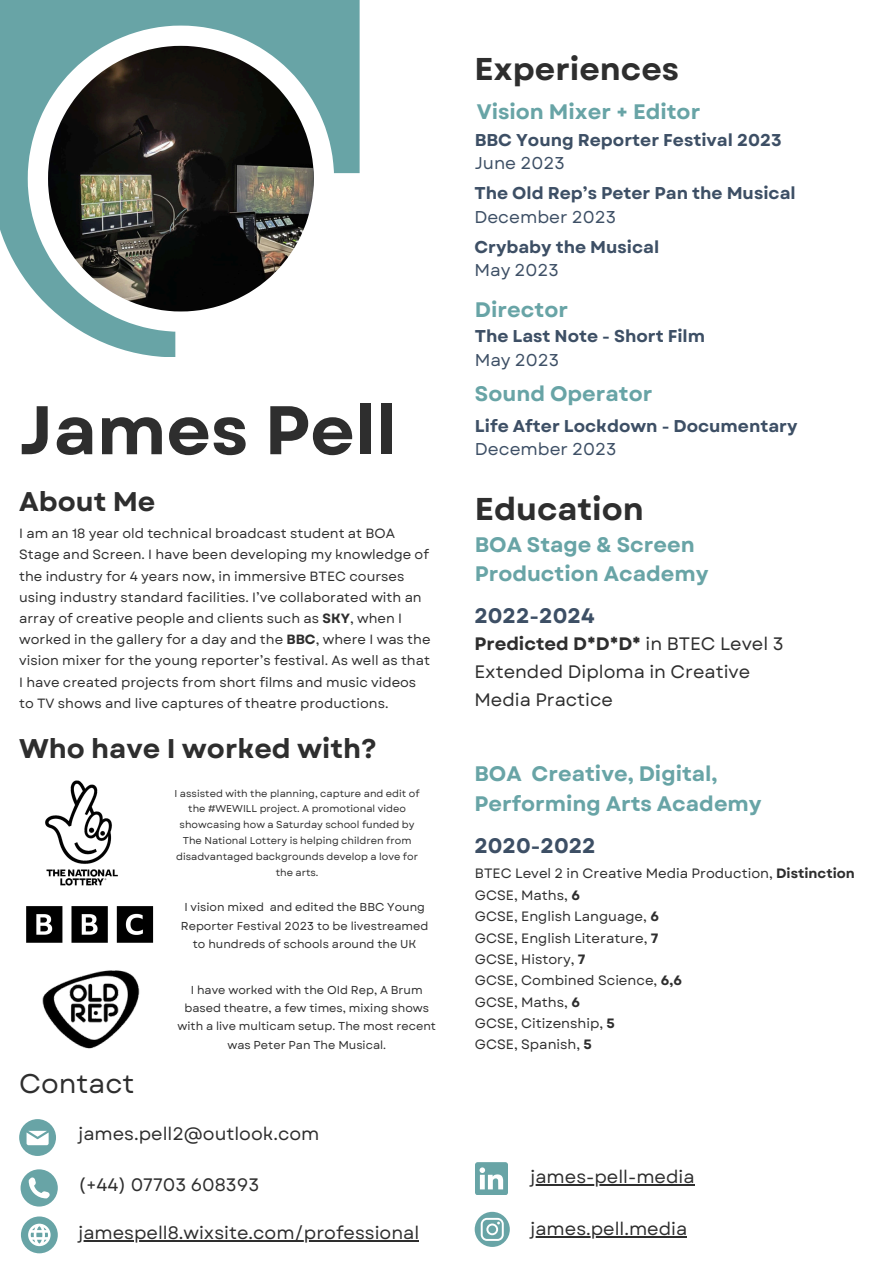
<style>
.page{position:relative;width:894px;height:1264px;background:#fff}
.page>*{position:absolute;margin:0;border:0;box-sizing:border-box;transform-origin:0 0}
.t1{font:700 68.55px "Garet";color:#2e2e2e}
.t2{font:700 31.5px "Garet";color:#2e2e2e}
.t3{font:700 27px "Garet";color:#2e2e2e}
.t4{font:27px "Garet";color:#2e2e2e}
.t5{font:700 21px/29.2px "Garet";color:#68a4a6}
.t6{font:700 21px "Garet";color:#3d4f65}
.t7{font:18px/28.2px "Garet";color:#2e2e2e}
.t8{font:700 17.1px/23.9px "Garet";color:#3d4f65}
.t9{font:13.5px "Garet";color:#2e2e2e}
.t10{font:13.35px/21.1px "Garet";color:#2e2e2e}
.t11{font:11.55px/18.1px "Garet";color:#2e2e2e;text-align:center}
.t12{font:10.05px/15.8px "Garet";color:#2e2e2e;text-align:center}
.s1{font-weight:700}
.s2{font-weight:400}
</style>
<div class="page">
<svg style="left:19px;top:1119px;width:37px;height:36px"></svg>
<svg style="left:21px;top:1169px;width:37px;height:37px"></svg>
<svg style="left:0;top:0;width:359px;height:357px;fill:#68a4a6"></svg>
<svg style="left:28px;top:26px;width:306px;height:306px"></svg>
<img style="left:48px;top:46px;width:266px;height:265px">
<svg style="left:21px;top:1216px;width:37px;height:37px"></svg>
<img style="left:26px;top:906px;width:128px;height:37px">
<img style="left:42px;top:970px;width:98px;height:79px">
<svg style="left:475px;top:1162px;width:32px;height:32px"></svg>
<svg style="left:474px;top:1211px;width:35px;height:35px"></svg>
<hr style="left:79px;top:1240px;width:340px;height:1px;background:#2e2e2e">
<hr style="left:530px;top:1184px;width:164px;height:1px;background:#2e2e2e">
<hr style="left:530px;top:1235px;width:157px;height:2px;background:#2e2e2e">
<img style="left:45px;top:780px;width:73px;height:106px">
<h5 class="t1" style="left:19px;top:381px;width:378px">James Pell</h5>
<h3 class="t3" style="left:19px;top:481px;width:138px">About Me</h3>
<p class="t10" style="left:19px;top:523px;width:413px">I am an 18 year old technical broadcast student at BOA Stage and Screen. I have been developing my knowledge of the industry for 4 years now, in immersive BTEC courses using industry standard facilities. I’ve collaborated with an array of creative people and clients such as <span class="s1">SKY</span>, when I worked in the gallery for a day and the <span class="s1">BBC</span>, where I was the vision mixer for the young reporter’s festival. As well as that I have created projects from short films and music videos to TV shows and live captures of theatre productions.</p>
<h5 class="t3" style="left:19px;top:729px;width:359px">Who have I worked with?</h5>
<p class="t12" style="left:174px;top:785px;width:246px">I assisted with the planning, capture and edit of the #WEWILL project. A promotional video showcasing how a Saturday school funded by The National Lottery is helping children from disadvantaged backgrounds develop a love for the arts.</p>
<p class="t4" style="left:19px;top:1063px;width:117px">Contact</p>
<p class="t11" style="left:181px;top:898px;width:249px">I vision mixed and edited the BBC Young<br>Reporter Festival 2023 to be livestreamed to hundreds of schools around the UK</p>
<p class="t11" style="left:177px;top:980px;width:260px">I have worked with the OId Rep, A Brum based theatre, a few times, mixing shows with a live multicam setup. The most recent was Peter Pan The Musical.</p>
<h6 class="t7" style="left:79px;top:1119px;width:242px">james.pell2@outlook.com</h6>
<h2 class="t7" style="left:79px;top:1170px;width:182px">(+44) 07703 608393</h2>
<h5 class="t7" style="left:79px;top:1219px;width:342px">jamespell8.wixsite.com/professional</h5>
<p class="t2" style="left:474px;top:46px;width:206px">Experiences</p>
<h6 class="t5" style="left:476px;top:97px;width:225px">Vision Mixer + Editor</h6>
<h6 class="t8" style="left:474px;top:128px;width:308px">BBC Young Reporter Festival 2023<br><span class="s2">June 2023</span></h6>
<h2 class="t8" style="left:474px;top:181px;width:323px">The Old Rep’s Peter Pan the Musical<br><span class="s2">December 2023</span></h2>
<p class="t8" style="left:474px;top:235px;width:186px">Crybaby the Musical<br><span class="s2">May 2023</span></p>
<h5 class="t5" style="left:475px;top:295px;width:94px">Director</h5>
<h5 class="t8" style="left:474px;top:324px;width:232px">The Last Note - Short Film<br><span class="s2">May 2023</span></h5>
<h5 class="t5" style="left:475px;top:378px;width:179px">Sound Operator</h5>
<p class="t8" style="left:475px;top:414px;width:324px">Life After Lockdown - Documentary<br><span class="s2">December 2023</span></p>
<h3 class="t2" style="left:475px;top:486px;width:170px">Education</h3>
<h6 class="t5" style="left:474px;top:530px;width:235px">BOA Stage &amp; Screen<br>Production Academy</h6>
<h5 class="t6" style="left:474px;top:600px;width:122px">2022-2024</h5>
<p class="t7" style="left:474px;top:629px;width:310px"><span class="s1">Predicted D*D*D*</span> in BTEC Level 3<br>Extended Diploma in Creative<br>Media Practice</p>
<h6 class="t5" style="left:474px;top:759px;width:289px">BOA Creative, Digital,<br>Performing Arts Academy</h6>
<h6 class="t6" style="left:474px;top:830px;width:123px">2020-2022</h6>
<p class="t9" style="left:475px;top:864px;width:381px">BTEC Level 2 in Creative Media Production, <span class="s1">Distinction</span></p>
<p class="t9" style="left:475px;top:885px;width:107px">GCSE, Maths, <span class="s1">6</span></p>
<p class="t9" style="left:475px;top:906px;width:185px">GCSE, English Language, <span class="s1">6</span></p>
<h4 class="t9" style="left:475px;top:928px;width:185px">GCSE, English Literature, <span class="s1">7</span></h4>
<p class="t9" style="left:475px;top:949px;width:112px">GCSE, History, <span class="s1">7</span></p>
<p class="t9" style="left:475px;top:970px;width:208px">GCSE, Combined Science, <span class="s1">6,6</span></p>
<p class="t9" style="left:475px;top:992px;width:107px">GCSE, Maths, <span class="s1">6</span></p>
<h6 class="t9" style="left:475px;top:1013px;width:141px">GCSE, Citizenship, <span class="s1">5</span></h6>
<h6 class="t9" style="left:475px;top:1035px;width:118px">GCSE, Spanish, <span class="s1">5</span></h6>
<p class="t7" style="left:530px;top:1162px;width:165px">james-pell-media</p>
<p class="t7" style="left:530px;top:1214px;width:158px">james.pell.media</p>
</div>
